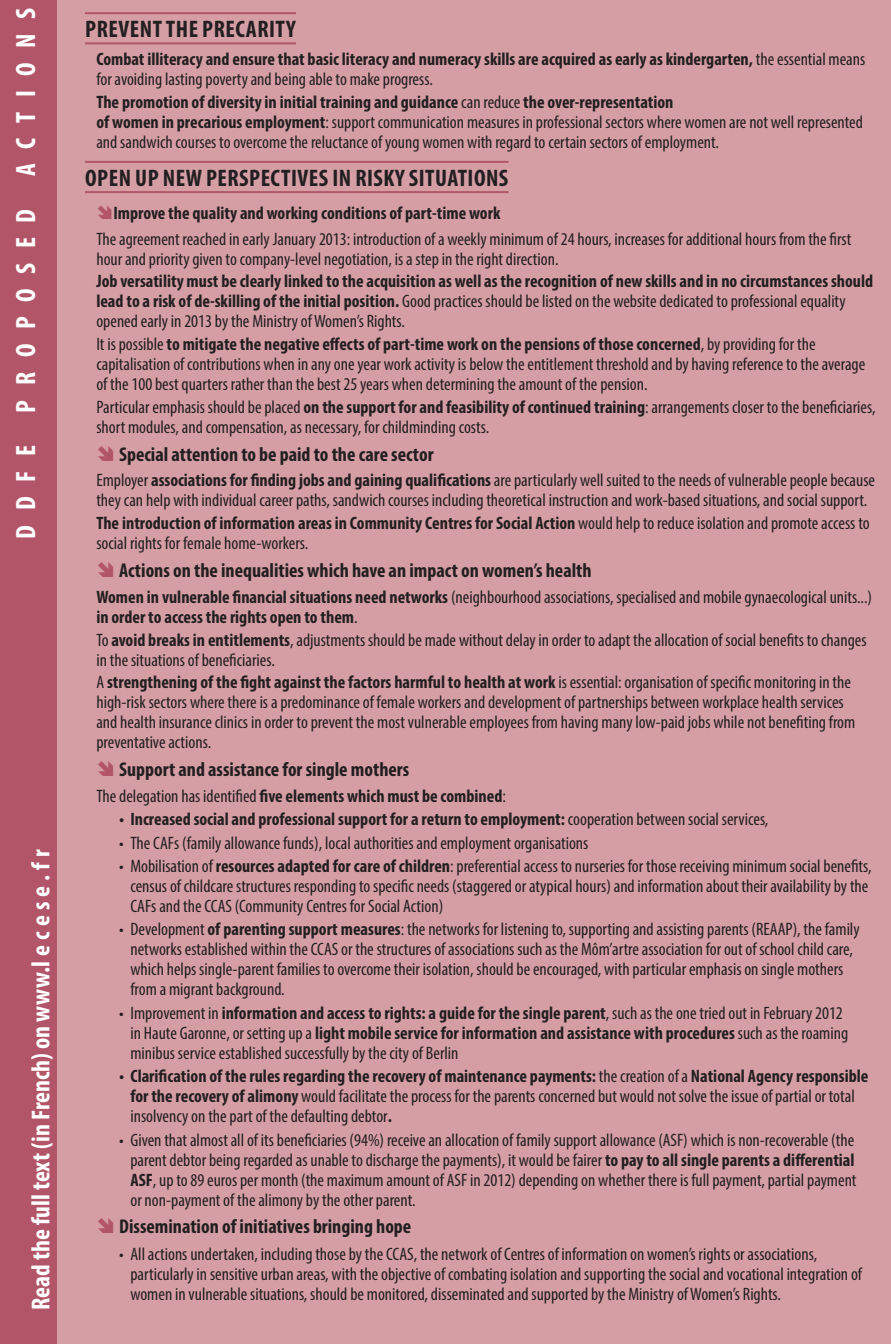
<style>
.page{position:relative;width:891px;height:1344px;background:#fff}
.page>*{position:absolute;margin:0;border:0;box-sizing:border-box;transform-origin:0 0}
.denomination_section{font:700 condensed 28px "Myriad Pro";letter-spacing:.52em;color:#fff}
.proposition_alinéa{font:700 condensed 26px "Myriad Pro";color:#fff}
.proposition_gros_tit{font:700 condensed 24px "Myriad Pro";letter-spacing:.02em;color:#231f20}
.t1{font:700 condensed 20px "Myriad Pro";color:#231f20}
.proposition_alinéa-2{font:condensed 18px/20px "Myriad Pro";color:#231f20}
.proposition_alinéa-3{font:700 condensed 18px/20px "Myriad Pro";color:#231f20}
.s1{font-weight:400}
.s2{font-weight:700}
</style>
<div class="page">
<div style="left:56px;top:0;width:834px;height:1344px;background:#d59ea5"></div>
<hr style="left:85px;top:12px;width:211px;height:2px;background:#b35569">
<hr style="left:85px;top:42px;width:211px;height:2px;background:#b35569">
<hr style="left:85px;top:161px;width:423px;height:2px;background:#b35569">
<hr style="left:85px;top:191px;width:423px;height:2px;background:#b35569">
<div style="left:0;top:0;width:56px;height:1344px;background:#b35569"></div>
<svg style="left:98px;top:205px;width:13px;height:14px"></svg>
<svg style="left:98px;top:445px;width:15px;height:16px"></svg>
<svg style="left:98px;top:562px;width:15px;height:15px"></svg>
<svg style="left:98px;top:761px;width:15px;height:15px"></svg>
<svg style="left:98px;top:1218px;width:15px;height:15px"></svg>
<p class="denomination_section" style="left:8px;top:538px;width:532px;rotate:-90deg">DDFE PROPOSED ACTIONS</p>
<p class="proposition_alinéa" style="left:24px;top:1310px;width:462px;rotate:-90deg">Read the full text (in French) on www.l e c e s e . f r</p>
<p class="proposition_gros_tit" style="left:85px;top:14px;width:212px">PREVENT THE PRECARITY</p>
<p class="proposition_alinéa-3" style="left:96px;top:49px;width:770px">Combat illiteracy and ensure that basic literacy and numeracy skills are acquired as early as kindergarten, <span class="s1">the essential means for avoiding lasting poverty and being able to make progress.</span></p>
<p class="proposition_alinéa-2" style="left:96px;top:92px;width:767px"><span class="s2">The promotion of diversity in initial training and guidance</span> can reduce <span class="s2">the over-representation<br>of women in precarious employment</span>: support communication measures in professional sectors where women are not well represented and sandwich courses to overcome the reluctance of young women with regard to certain sectors of employment.</p>
<p class="proposition_gros_tit" style="left:85px;top:162px;width:424px">OPEN UP NEW PERSPECTIVES IN RISKY SITUATIONS</p>
<p class="proposition_alinéa-3" style="left:113px;top:202px;width:388px">Improve the quality and working conditions of part-time work</p>
<p class="proposition_alinéa-2" style="left:96px;top:228px;width:756px">The agreement reached in early January 2013: introduction of a weekly minimum of 24 hours, increases for additional hours from the first hour and priority given to company-level negotiation, is a step in the right direction.</p>
<p class="proposition_alinéa-3" style="left:96px;top:271px;width:778px">Job versatility must be clearly linked to the acquisition as well as the recognition of new skills and in no circumstances should lead to a risk of de-skilling of the initial position. <span class="s1">Good practices should be listed on the website dedicated to professional equality opened early in 2013 by the Ministry of Women’s Rights.</span></p>
<p class="proposition_alinéa-2" style="left:96px;top:334px;width:770px">It is possible <span class="s2">to mitigate the negative effects of part-time work on the pensions of those concerned</span>, by providing for the capitalisation of contributions when in any one year work activity is below the entitlement threshold and by having reference to the average of the 100 best quarters rather than the best 25 years when determining the amount of the pension.</p>
<p class="proposition_alinéa-2" style="left:96px;top:397px;width:780px">Particular emphasis should be placed <span class="s2">on the support for and feasibility of continued training</span>: arrangements closer to the beneficiaries, short modules, and compensation, as necessary, for childminding costs.</p>
<p class="t1" style="left:119px;top:442px;width:316px">Special attention to be paid to the care sector</p>
<p class="proposition_alinéa-2" style="left:96px;top:470px;width:779px">Employer <span class="s2">associations for finding jobs and gaining qualifications</span> are particularly well suited to the needs of vulnerable people because they can help with individual career paths, sandwich courses including theoretical instruction and work-based situations, and social support.</p>
<p class="proposition_alinéa-2" style="left:96px;top:513px;width:774px"><span class="s2">The introduction of information areas in Community Centres for Social Action</span> would help to reduce isolation and promote access to social rights for female home-workers.</p>
<p class="t1" style="left:119px;top:558px;width:474px">Actions on the inequalities which have an impact on women’s health</p>
<p class="proposition_alinéa-3" style="left:96px;top:586px;width:776px">Women in vulnerable financial situations need networks <span class="s1">(neighbourhood associations, specialised and mobile gynaecological units...) </span>in order to access the rights open to them<span class="s1">.</span></p>
<p class="proposition_alinéa-2" style="left:96px;top:629px;width:771px">To <span class="s2">avoid breaks in entitlements</span>, adjustments should be made without delay in order to adapt the allocation of social benefits to changes in the situations of beneficiaries.</p>
<p class="proposition_alinéa-2" style="left:96px;top:672px;width:760px">A <span class="s2">strengthening of the fight against the factors harmful to health at work</span> is essential: organisation of specific monitoring in the high-risk sectors where there is a predominance of female workers and development of partnerships between workplace health services and health insurance clinics in order to prevent the most vulnerable employees from having many low-paid jobs while not benefiting from preventative actions.</p>
<p class="t1" style="left:119px;top:757px;width:291px">Support and assistance for single mothers</p>
<p class="proposition_alinéa-3" style="left:96px;top:785px;width:411px"><span class="s1">The delegation has identified</span> five elements which must be combined<span class="s1">:</span></p>
<p class="proposition_alinéa-3" style="left:119px;top:809px;width:650px">• Increased social and professional support for a return to employment: <span class="s1">cooperation between social services,</span></p>
<p class="proposition_alinéa-2" style="left:119px;top:832px;width:470px">• The CAFs (family allowance funds), local authorities and employment organisations</p>
<p class="proposition_alinéa-2" style="left:130px;top:856px;width:742px;text-indent:-11px">• Mobilisation of <span class="s2">resources adapted for care of children</span>: preferential access to nurseries for those receiving minimum social benefits, census of childcare structures responding to specific needs (staggered or atypical hours) and information about their availability by the<br>CAFs and the CCAS (Community Centres for Social Action)</p>
<p class="proposition_alinéa-2" style="left:130px;top:919px;width:730px;text-indent:-11px">• Development <span class="s2">of parenting support measures</span>: the networks for listening to, supporting and assisting parents (REAAP), the family networks established within the CCAS or the structures of associations such as the Môm’artre association for out of school child care, which helps single-parent families to overcome their isolation, should be encouraged, with particular emphasis on single mothers from a migrant background.</p>
<p class="proposition_alinéa-2" style="left:130px;top:1002px;width:719px;text-indent:-11px">• Improvement in <span class="s2">information and access to rights: a guide for the single parent</span>, such as the one tried out in February 2012 in Haute Garonne, or setting up a <span class="s2">light mobile service for information and assistance with procedures</span> such as the roaming minibus service established successfully by the city of Berlin</p>
<p class="proposition_alinéa-2" style="left:130px;top:1066px;width:739px;text-indent:-11px"><span class="s2">• Clarification of the rules regarding the recovery of maintenance payments:</span> the creation of a <span class="s2">National Agency responsible for the recovery of alimony</span> would facilitate the process for the parents concerned but would not solve the issue of partial or total insolvency on the part of the defaulting debtor<span class="s2">.</span></p>
<p class="proposition_alinéa-2" style="left:130px;top:1129px;width:727px;text-indent:-11px">• Given that almost all of its beneficiaries (94%) receive an allocation of family support allowance (ASF) which is non-recoverable (the parent debtor being regarded as unable to discharge the payments), it would be fairer <span class="s2">to pay to all single parents a differential ASF</span>, up to 89 euros per month (the maximum amount of ASF in 2012) depending on whether there is full payment, partial payment or non-payment of the alimony by the other parent.</p>
<p class="t1" style="left:119px;top:1214px;width:293px">Dissemination of initiatives bringing hope</p>
<p class="proposition_alinéa-2" style="left:130px;top:1243px;width:732px;text-indent:-11px">• All actions undertaken, including those by the CCAS, the network of Centres of information on women’s rights or associations, particularly in sensitive urban areas, with the objective of combating isolation and supporting the social and vocational integration of women in vulnerable situations, should be monitored, disseminated and supported by the Ministry of Women’s Rights.</p>
</div>
